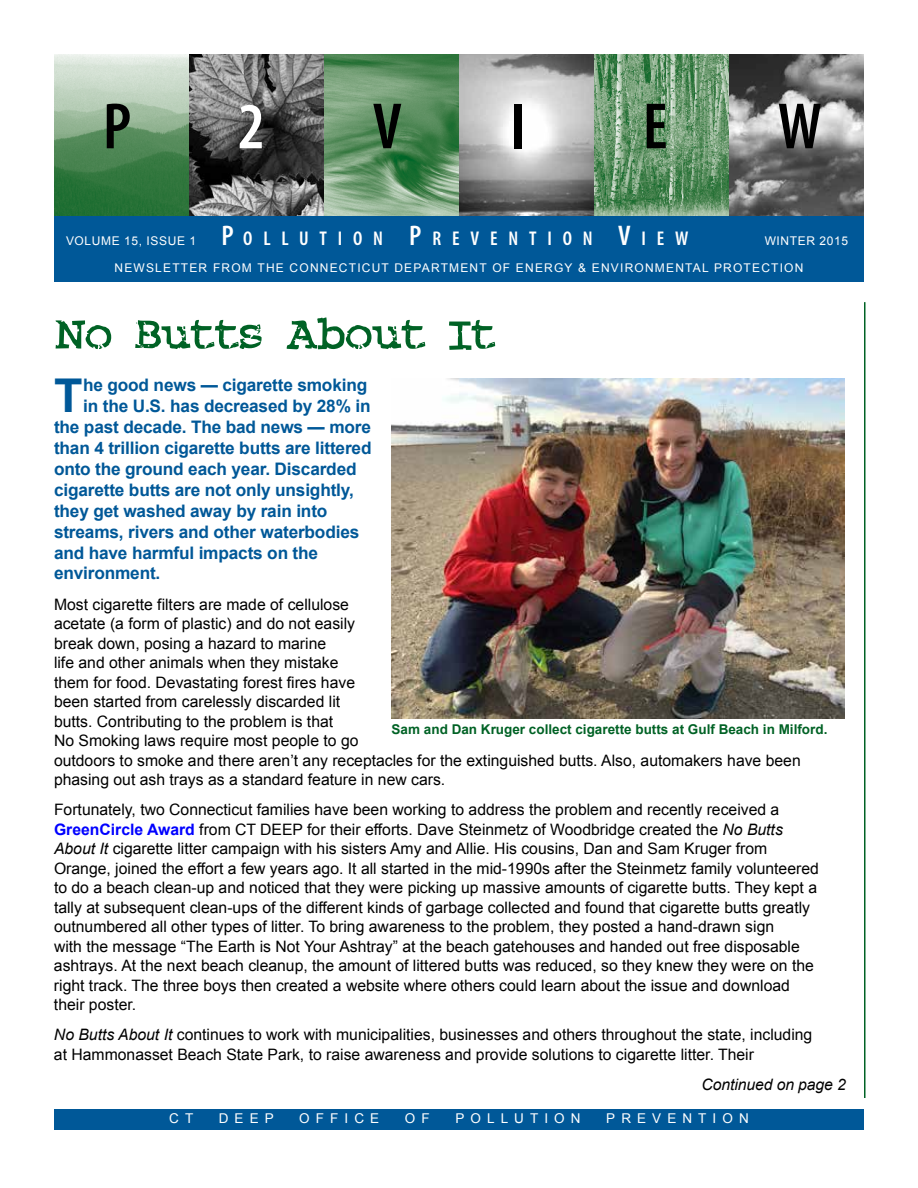
<style>
.page{position:relative;width:918px;height:1188px;background:#fff}
.page>*{position:absolute;margin:0;border:0;box-sizing:border-box;transform-origin:0 0}
.t1{font:600 condensed 66px "Myriad Pro";color:#000}
.t2{font:600 condensed 66px "Myriad Pro";color:#fff}
.t3{font:54px "Crud Font";color:#006225}
.t4{font:700 46.65px "Arial";color:#005898}
.t5{font:600 condensed 19.95px "Myriad Pro";letter-spacing:.545em;color:#fff}
.t6{font:700 17.25px "Arial";letter-spacing:-.01em;color:#005898}
.t7{font:15.75px/19.5px "Arial";color:#000}
.t8{font:italic 15.75px "Arial";letter-spacing:-.005em;color:#000}
.t9{font:700 13.5px "Arial";color:#006225}
.t10{font:13.5px "Arial";letter-spacing:.45em;color:#fff}
.t11{font:12px "Arial";letter-spacing:.1em;color:#fff}
.t12{font:12px "Arial";letter-spacing:.05em;color:#fff}
.s1{font-size:28.5px}
.s2{font-weight:700;color:#00f}
.s3{font-style:italic}
</style>
<div class="page">
<img style="left:54px;top:54px;width:810px;height:162px">
<div style="left:54px;top:1109px;width:810px;height:21px;background:#005898"></div>
<hr style="left:864px;top:302px;width:2px;height:796px;background:#006225">
<div style="left:54px;top:216px;width:810px;height:65px;background:#005898"></div>
<img style="left:392px;top:378px;width:452px;height:340px">
<h1 class="t1" style="left:103px;top:90px;width:30px">P</h1>
<h1 class="t2" style="left:238px;top:90px;width:28px">2</h1>
<h1 class="t1" style="left:373px;top:90px;width:30px">V</h1>
<h1 class="t1" style="left:511px;top:90px;width:16px">I</h1>
<h1 class="t1" style="left:643px;top:90px;width:26px">E</h1>
<h1 class="t1" style="left:778px;top:90px;width:46px">W</h1>
<p class="t11" style="left:66px;top:234px;width:18px">Volu</p>
<p class="t11" style="left:101px;top:234px;width:97px">me 15, Issue 1</p>
<p class="t5" style="left:222px;top:227px;width:469px"><span class="s1">P</span>OLLUTION <span class="s1">P</span>REVENTION <span class="s1">V</span>IEW</p>
<p class="t12" style="left:765px;top:234px;width:85px">WINTER 2015</p>
<p class="t11" style="left:115px;top:261px;width:11px">new</p>
<p class="t11" style="left:146px;top:261px;width:19px">sletter</p>
<p class="t11" style="left:213px;top:261px;width:10px">fro</p>
<p class="t11" style="left:242px;top:261px;width:228px">m the CONNECTICUT Depart ment</p>
<p class="t11" style="left:492px;top:261px;width:10px">of</p>
<p class="t11" style="left:516px;top:261px;width:20px">Ener</p>
<p class="t11" style="left:554px;top:261px;width:57px">gy &amp; Environ</p>
<p class="t11" style="left:655px;top:261px;width:21px">ment</p>
<p class="t11" style="left:693px;top:261px;width:41px">al Protection</p>
<h2 class="t3" style="left:55px;top:305px;width:443px">No Butts About It</h2>
<h3 class="t4" style="left:54px;top:369px;width:30px">T</h3>
<p class="t6" style="left:83px;top:375px;width:286px">he good news — cigarette smoking</p>
<p class="t6" style="left:83px;top:396px;width:289px">in the U.S. has decreased by 28% in</p>
<p class="t6" style="left:54px;top:417px;width:319px">the past decade. The bad news — more</p>
<p class="t6" style="left:54px;top:438px;width:319px">than 4 trillion cigarette butts are littered</p>
<p class="t6" style="left:54px;top:459px;width:304px">onto the ground each year. Discarded</p>
<p class="t6" style="left:54px;top:480px;width:301px">cigarette butts are not only unsightly,</p>
<p class="t6" style="left:54px;top:501px;width:275px">they get washed away by rain into</p>
<p class="t6" style="left:54px;top:522px;width:307px">streams, rivers and other waterbodies</p>
<p class="t6" style="left:54px;top:543px;width:266px">and have harmful impacts on the</p>
<p class="t6" style="left:54px;top:564px;width:108px">environment.</p>
<p class="t7" style="left:54px;top:594px;width:748px">Most cigarette filters are made of cellulose<br>acetate (a form of plastic) and do not easily<br>break down, posing a hazard to marine<br>life and other animals when they mistake<br>them for food. Devastating forest fires have<br>been started from carelessly discarded lit<br>butts. Contributing to the problem is that<br>No Smoking laws require most people to go<br>outdoors to smoke and there aren’t any receptacles for the extinguished butts. Also, automakers have been phasing out ash trays as a standard feature in new cars.</p>
<p class="t7" style="left:54px;top:800px;width:766px">Fortunately, two Connecticut families have been working to address the problem and recently received a <span class="s2">GreenCircle Award</span> from CT DEEP for their efforts. Dave Steinmetz of Woodbridge created the <span class="s3">No Butts About It</span> cigarette litter campaign with his sisters Amy and Allie. H is cousins, Dan and Sam Kruger from Orange, joined the effort a few years ago. It all started in the mid-1990s after the Steinmetz family volunteered to do a beach clean-up and noticed that they were picking up massive amounts of cigarette butts. They kept a tally at subsequent clean-ups of the different kinds of garbage collected and found that cigarette butts greatly outnumbered all other types of litter. To bring awareness to the problem, they posted a hand-drawn sign<br>with the message “The Earth is Not Your Ashtray” at the beach gatehouses and handed out free disposable ashtrays. At the next beach cleanup, the amount of littered butts was reduced, so they knew they were on the right track. The three boys then created a website where others could learn about the issue and download their poster.</p>
<p class="t7" style="left:54px;top:1025px;width:760px"><span class="s3">No Butts About It</span> continues to work with municipalities, businesses and others throughout the state, including at H ammonasset Beach State Park, to raise awareness and provide solutions to cigarette litter. Their</p>
<p class="t9" style="left:392px;top:722px;width:437px">Sam and Dan Kruger collect cigarette butts at Gulf Beach in Milford.</p>
<p class="t8" style="left:701px;top:1075px;width:146px">Continued on page 2</p>
<p class="t10" style="left:169px;top:1111px;width:26px">C T</p>
<p class="t10" style="left:219px;top:1111px;width:56px">DEEP</p>
<p class="t10" style="left:299px;top:1111px;width:81px">OFFICE</p>
<p class="t10" style="left:405px;top:1111px;width:26px">O F</p>
<p class="t10" style="left:455px;top:1111px;width:127px">POLLUTION</p>
<p class="t10" style="left:606px;top:1111px;width:144px">PREVENTION</p>
</div>
